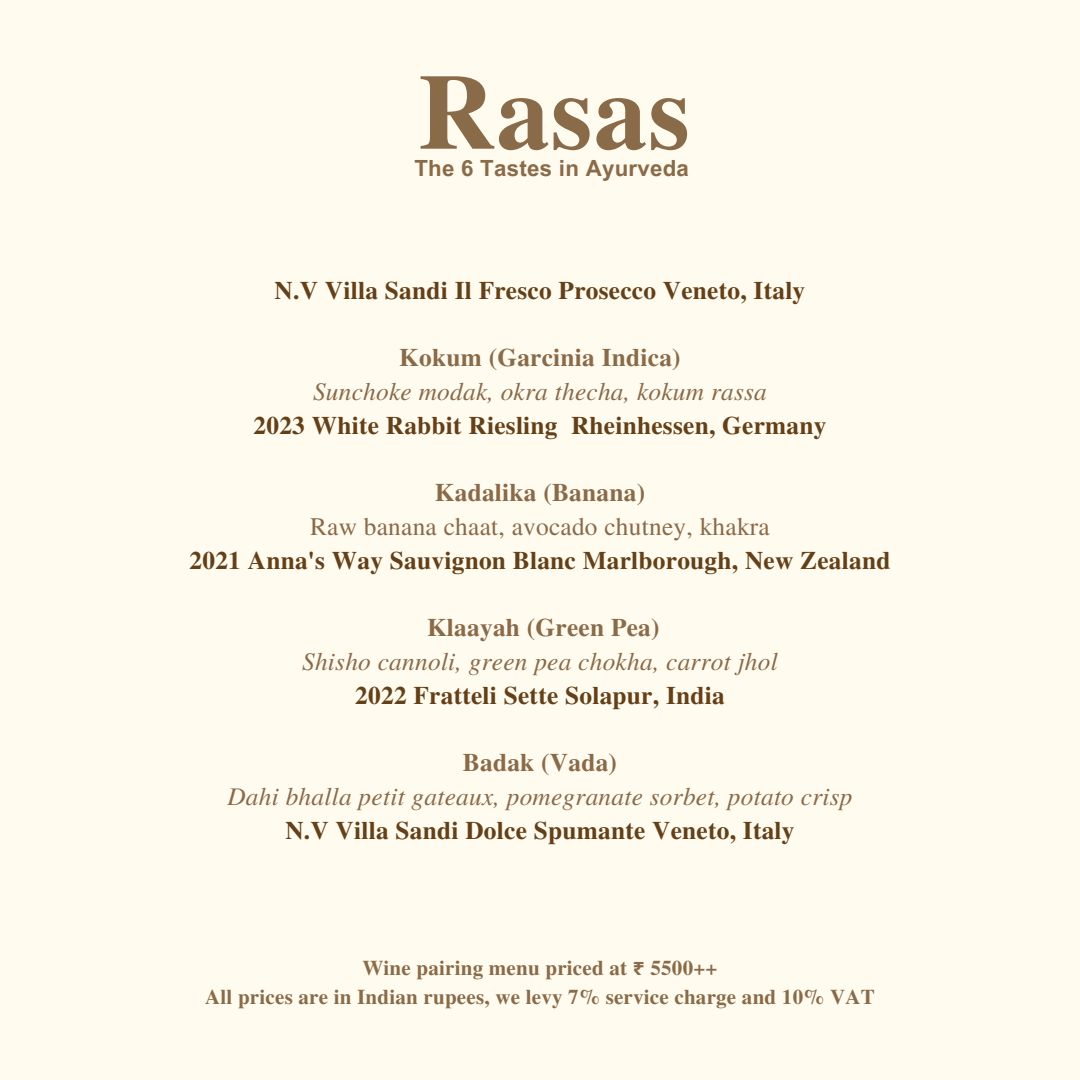
<style>
.page{position:relative;width:1080px;height:1080px;background:#fffbee}
.page>*{position:absolute;margin:0;border:0;box-sizing:border-box;transform-origin:0 0}
.t1{font:700 107px "Te X Gyre Termes";letter-spacing:.01em;color:#896a49}
.t2{font:700 25.25px/33.8px "Te X Gyre Termes";letter-spacing:.01em;color:#644019;text-align:center}
.t3{font:italic 25.25px/33.8px "Te X Gyre Termes";letter-spacing:.01em;color:#896a49;text-align:center}
.t4{font:700 22.25px "Arial MT Pro";letter-spacing:.01em;color:#896a49}
.t5{font:700 21px "Te X Gyre Termes";letter-spacing:.01em;color:#896a49}
.s1{color:#896a49}
.s2{font-weight:400;font-style:italic;color:#896a49}
.s3{font-weight:400;color:#896a49}
.s4{font-weight:700;font-style:normal}
.s5{font-weight:700;font-style:normal;color:#644019}
.s6{font-family:"Noto Sans Gurmukhi"}
</style>
<div class="page">
<p class="t1" style="left:418px;top:29px;width:274px">Rasas</p>
<p class="t4" style="left:414px;top:160px;width:276px">The 6 Tastes in Ayurveda</p>
<h2 class="t2" style="left:275px;top:272px;width:532px">N.V Villa Sandi Il Fresco Prosecco Veneto, Italy</h2>
<h3 class="t2" style="left:254px;top:340px;width:574px"><span class="s1">Kokum (Garcinia Indica)<br></span><span class="s2">Sunchoke modak, okra thecha, kokum rassa<br></span>2023 White Rabbit Riesling Rheinhessen, Germany</h3>
<h3 class="t2" style="left:190px;top:475px;width:702px"><span class="s1">Kadalika (Banana)<br></span><span class="s3">Raw banana chaat, avocado chutney, khakra<br></span>2021 Anna's Way Sauvignon Blanc Marlborough, New Zealand</h3>
<h3 class="t3" style="left:302px;top:609px;width:477px"><span class="s4">Klaayah (Green Pea)<br></span>Shisho cannoli, green pea chokha, carrot jhol<br><span class="s5">2022 Fratteli Sette Solapur, India</span></h3>
<h3 class="t3" style="left:227px;top:744px;width:627px"><span class="s4">Badak (Vada)<br></span>Dahi bhalla petit gateaux, pomegranate sorbet, potato crisp<br><span class="s5">N.V Villa Sandi Dolce Spumante Veneto, Italy</span></h3>
<h1 class="t5" style="left:362px;top:951px;width:357px">Wine pairing menu priced at <span class="s6">₹</span> 5500++</h1>
<p class="t5" style="left:205px;top:981px;width:671px">All prices are in Indian rupees, we levy 7% service charge and 10% VAT</p>
</div>
